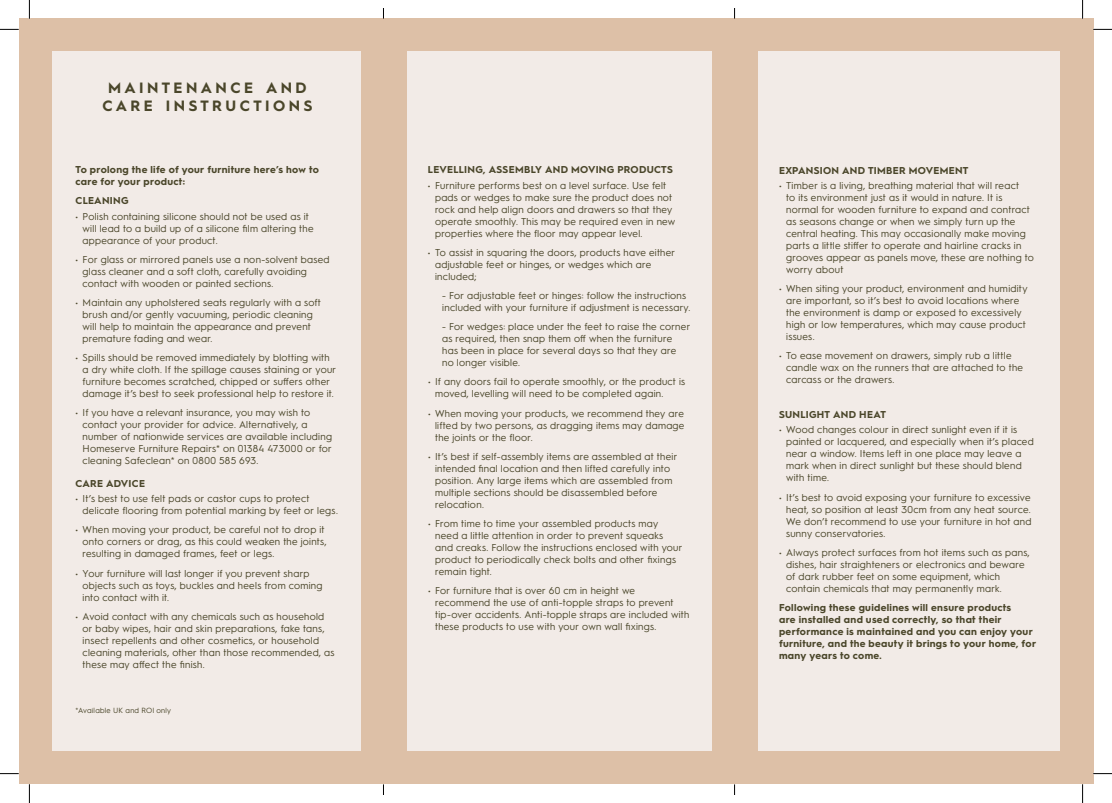
<style>
.page{position:relative;width:1112px;height:803px;background:#fff}
.page>*{position:absolute;margin:0;border:0;box-sizing:border-box;transform-origin:0 0}
.t1{font:700 15px/18px "Hurme Geometric Sans 1";letter-spacing:.225em;color:#4a462a;text-align:center}
.t2{font:10px/12px "Hurme Geometric Sans 1";letter-spacing:.03em;color:#4a462a}
.t3{font:700 10px/12px "Hurme Geometric Sans 1";letter-spacing:.03em;color:#4a462a}
.t4{font:7.5px "Hurme Geometric Sans 1";letter-spacing:.04em;color:#4a462a}
</style>
<div class="page">
<div style="left:19px;top:19px;width:1073px;height:765px;background:#ddc0a7"></div>
<div style="left:52px;top:51px;width:308px;height:700px;background:#f2ebe7"></div>
<div style="left:407px;top:51px;width:304px;height:700px;background:#f2ebe7"></div>
<div style="left:758px;top:51px;width:301px;height:700px;background:#f2ebe7"></div>
<svg style="left:0;top:29px;width:19px;height:1px"></svg>
<svg style="left:1092px;top:29px;width:19px;height:1px"></svg>
<svg style="left:0;top:773px;width:19px;height:1px"></svg>
<svg style="left:1092px;top:773px;width:19px;height:1px"></svg>
<svg style="left:29px;top:0;width:1px;height:19px"></svg>
<svg style="left:29px;top:784px;width:1px;height:19px"></svg>
<svg style="left:1081px;top:0;width:2px;height:19px"></svg>
<svg style="left:1082px;top:784px;width:1px;height:19px"></svg>
<h1 class="t1" style="left:102px;top:78px;width:211px">MAINTENANCE AND<br>CARE INSTRUCTIONS</h1>
<p class="t3" style="left:75px;top:163px;width:245px">To prolong the life of your furniture here’s how to care for your product:</p>
<p class="t3" style="left:75px;top:194px;width:55px">CLEANING</p>
<p class="t2" style="left:83px;top:210px;width:232px;text-indent:-7px">• Polish containing silicone should not be used as it will lead to a build up of a silicone film altering the appearance of your product.</p>
<p class="t2" style="left:83px;top:253px;width:248px;text-indent:-7px">• For glass or mirrored panels use a non-solvent based glass cleaner and a soft cloth, carefully avoiding contact with wooden or painted sections.</p>
<p class="t2" style="left:83px;top:296px;width:240px;text-indent:-7px">• Maintain any upholstered seats regularly with a soft brush and/or gently vacuuming, periodic cleaning will help to maintain the appearance and prevent premature fading and wear.</p>
<p class="t2" style="left:83px;top:351px;width:255px;text-indent:-7px">• Spills should be removed immediately by blotting with a dry white cloth. If the spillage causes staining or your furniture becomes scratched, chipped or suffers other damage it’s best to seek professional help to restore it.</p>
<p class="t2" style="left:83px;top:406px;width:251px;text-indent:-7px">• If you have a relevant insurance, you may wish to contact your provider for advice. Alternatively, a number of nationwide services are available including Homeserve Furniture Repairs* on 01384 473000 or for cleaning Safeclean* on 0800 585 693.</p>
<p class="t3" style="left:75px;top:477px;width:71px">CARE ADVICE</p>
<p class="t2" style="left:83px;top:492px;width:257px;text-indent:-7px">• It’s best to use felt pads or castor cups to protect delicate flooring from potential marking by feet or legs.</p>
<p class="t2" style="left:83px;top:523px;width:245px;text-indent:-7px">• When moving your product, be careful not to drop it onto corners or drag, as this could weaken the joints, resulting in damaged frames, feet or legs.</p>
<p class="t2" style="left:83px;top:566px;width:241px;text-indent:-7px">• Your furniture will last longer if you prevent sharp objects such as toys, buckles and heels from coming into contact with it.</p>
<p class="t2" style="left:83px;top:609px;width:253px;text-indent:-7px">• Avoid contact with any chemicals such as household or baby wipes, hair and skin preparations, fake tans, insect repellents and other cosmetics, or household cleaning materials, other than those recommended, as these may affect the finish.</p>
<p class="t4" style="left:75px;top:705px;width:97px">*Available UK and ROl only</p>
<p class="t3" style="left:428px;top:163px;width:246px">LEVELLING, ASSEMBLY AND MOVING PRODUCTS</p>
<p class="t2" style="left:435px;top:179px;width:242px;text-indent:-7px">• Furniture performs best on a level surface. Use felt pads or wedges to make sure the product does not rock and help align doors and drawers so that they operate smoothly. This may be required even in new properties where the floor may appear level.</p>
<p class="t2" style="left:435px;top:246px;width:241px;text-indent:-7px">• To assist in squaring the doors, products have either adjustable feet or hinges, or wedges which are included;</p>
<p class="t2" style="left:442px;top:289px;width:250px">- For adjustable feet or hinges: follow the instructions included with your furniture if adjustment is necessary.</p>
<p class="t2" style="left:442px;top:320px;width:250px">- For wedges: place under the feet to raise the corner as required, then snap them off when the furniture has been in place for several days so that they are no longer visible.</p>
<p class="t2" style="left:435px;top:375px;width:251px;text-indent:-7px">• If any doors fail to operate smoothly, or the product is moved, levelling will need to be completed again.</p>
<p class="t2" style="left:435px;top:406px;width:251px;text-align:justify;text-indent:-7px">• When moving your products, we recommend they are lifted by two persons, as dragging items may damage the joints or the floor.</p>
<p class="t2" style="left:435px;top:449px;width:244px;text-indent:-7px">• It’s best if self-assembly items are assembled at their intended final location and then lifted carefully into position. Any large items which are assembled from multiple sections should be disassembled before relocation.</p>
<p class="t2" style="left:435px;top:516px;width:249px;text-indent:-7px">• From time to time your assembled products may need a little attention in order to prevent squeaks and creaks. Follow the instructions enclosed with your product to periodically check bolts and other fixings remain tight.</p>
<p class="t2" style="left:435px;top:584px;width:256px;text-indent:-7px">• For furniture that is over 60 cm in height we recommend the use of anti-topple straps to prevent tip-over accidents. Anti-topple straps are included with these products to use with your own wall fixings.</p>
<p class="t3" style="left:778px;top:163px;width:191px">EXPANSION AND TIMBER MOVEMENT</p>
<p class="t2" style="left:786px;top:179px;width:249px;text-indent:-7px">• Timber is a living, breathing material that will react<br>to its environment just as it would in nature. It is normal for wooden furniture to expand and contract as seasons change or when we simply turn up the central heating. This may occasionally make moving parts a little stiffer to operate and hairline cracks in grooves appear as panels move, these are nothing to worry about</p>
<p class="t2" style="left:786px;top:282px;width:243px;text-indent:-7px">• When siting your product, environment and humidity are important, so it’s best to avoid locations where the environment is damp or exposed to excessively high or low temperatures, which may cause product issues.</p>
<p class="t2" style="left:786px;top:349px;width:238px;text-indent:-7px">• To ease movement on drawers, simply rub a little candle wax on the runners that are attached to the carcass or the drawers.</p>
<p class="t3" style="left:778px;top:408px;width:108px">SUNLIGHT AND HEAT</p>
<p class="t2" style="left:786px;top:423px;width:249px;text-indent:-7px">• Wood changes colour in direct sunlight even if it is painted or lacquered, and especially when it’s placed near a window. Items left in one place may leave a mark when in direct sunlight but these should blend with time.</p>
<p class="t2" style="left:786px;top:490px;width:247px;text-align:justify;text-indent:-7px">• It’s best to avoid exposing your furniture to excessive heat, so position at least 30cm from any heat source.<br>We don’t recommend to use your furniture in hot and sunny conservatories.</p>
<p class="t2" style="left:786px;top:545px;width:245px;text-indent:-7px">• Always protect surfaces from hot items such as pans, dishes, hair straighteners or electronics and beware of dark rubber feet on some equipment, which contain chemicals that may permanently mark.</p>
<p class="t3" style="left:778px;top:601px;width:258px">Following these guidelines will ensure products<br>are installed and used correctly, so that their performance is maintained and you can enjoy your furniture, and the beauty it brings to your home, for many years to come.</p>
</div>
